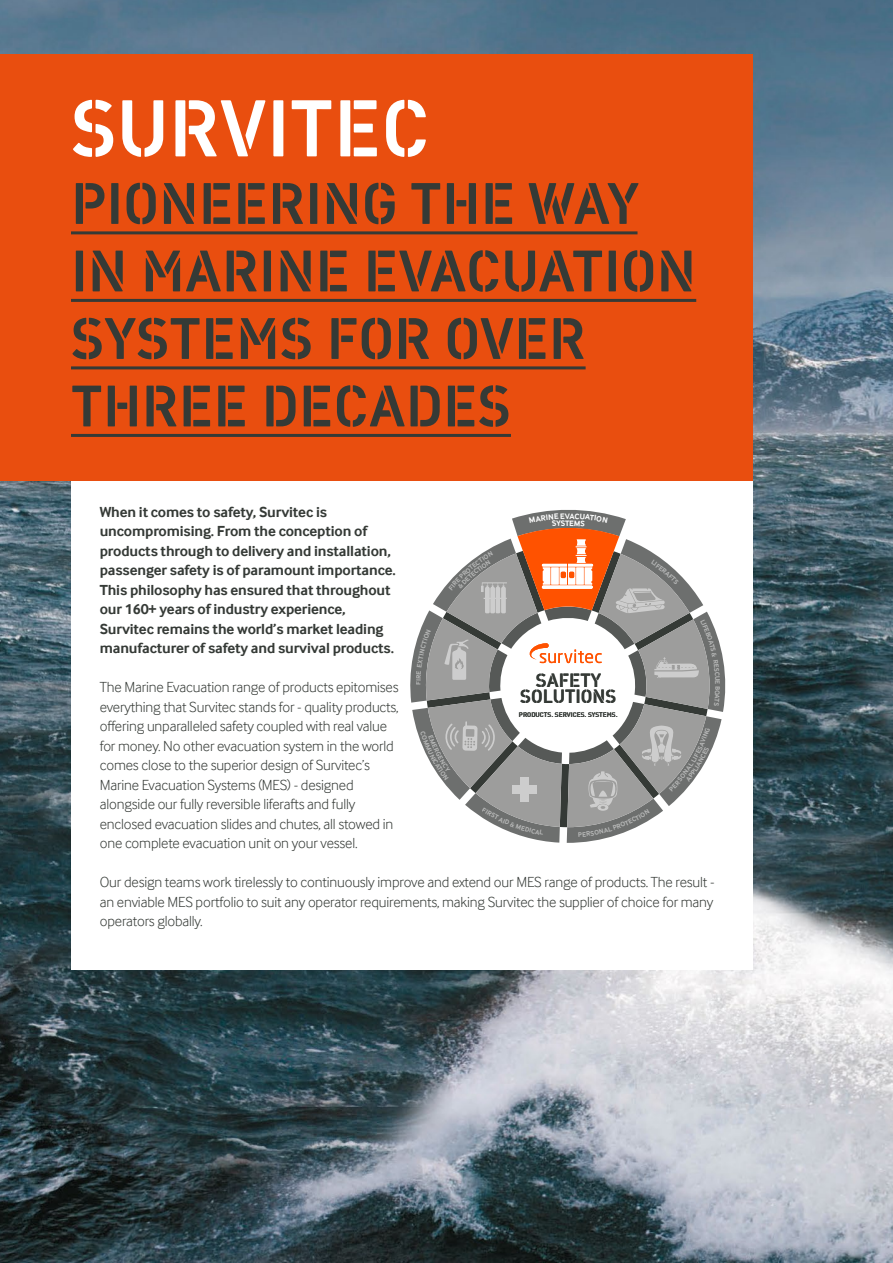
<style>
.page{position:relative;width:893px;height:1263px;background:#fff}
.page>*{position:absolute;margin:0;border:0;box-sizing:border-box;transform-origin:0 0}
.t1{font:82.5px "Vtg Stencil DIN";color:#fff}
.t2{font:60px/67.5px "Vtg Stencil DIN";color:#353a36}
.t3{font:19.5px/15.9px "Vtg Stencil DIN";color:#353a36;text-align:center}
.t4{font:300 15px/19.5px "Inter Face";letter-spacing:-.01em;color:#353a36}
.t5{font:700 15px/19.5px "Inter Face";letter-spacing:-.01em;color:#353a36}
.t6{font:700 8.1px "Inter Face";color:#fff}
.t7{font:6.9px "Vtg Stencil DIN";color:#353a36}
</style>
<div class="page">
<img style="left:0;top:0;width:893px;height:1263px">
<div style="left:71px;top:480px;width:682px;height:489px;background:#fff"></div>
<div style="left:0;top:54px;width:753px;height:426px;background:#e94e0f"></div>
<hr style="left:71px;top:231px;width:566px;height:3px;background:#353a36">
<hr style="left:71px;top:299px;width:625px;height:3px;background:#353a36">
<hr style="left:71px;top:366px;width:515px;height:3px;background:#353a36">
<hr style="left:71px;top:434px;width:440px;height:3px;background:#353a36">
<svg style="left:410px;top:510px;width:316px;height:333px"></svg>
<h1 class="t1" style="left:71px;top:80px;width:360px">SURVITEC</h1>
<h2 class="t2" style="left:71px;top:171px;width:627px">PIONEERING THE WAY<br>IN MARINE EVACUATION<br>SYSTEMS FOR OVER<br>THREE DECADES</h2>
<p class="t5" style="left:100px;top:503px;width:298px">When it comes to safety, Survitec is uncompromising. From the conception of products through to delivery and installation, passenger safety is of paramount importance.<br>This philosophy has ensured that throughout our 160+ years of industry experience, Survitec remains the world’s market leading manufacturer of safety and survival products.</p>
<p class="t4" style="left:100px;top:679px;width:300px">The Marine Evacuation range of products epitomises everything that Survitec stands for - quality products, offering unparalleled safety coupled with real value for money. No other evacuation system in the world comes close to the superior design of Survitec’s Marine Evacuation Systems (MES) - designed alongside our fully reversible liferafts and fully enclosed evacuation slides and chutes, all stowed in one complete evacuation unit on your vessel.</p>
<p class="t4" style="left:100px;top:874px;width:616px;text-align:justify">Our design teams work tirelessly to continuously improve and extend our MES range of products. The result - an enviable MES portfolio to suit any operator requirements, making Survitec the supplier of choice for many operators globally.</p>
<p class="t6" style="left:565px;top:511px;width:7px">V</p>
<p class="t6" style="left:565px;top:518px;width:6px">T</p>
<h3 class="t3" style="left:520px;top:673px;width:98px">SAFETY<br>SOLUTIONS</h3>
<p class="t7" style="left:519px;top:710px;width:100px">PRODUCTS. SERVICES. SYSTEMS.</p>
</div>
